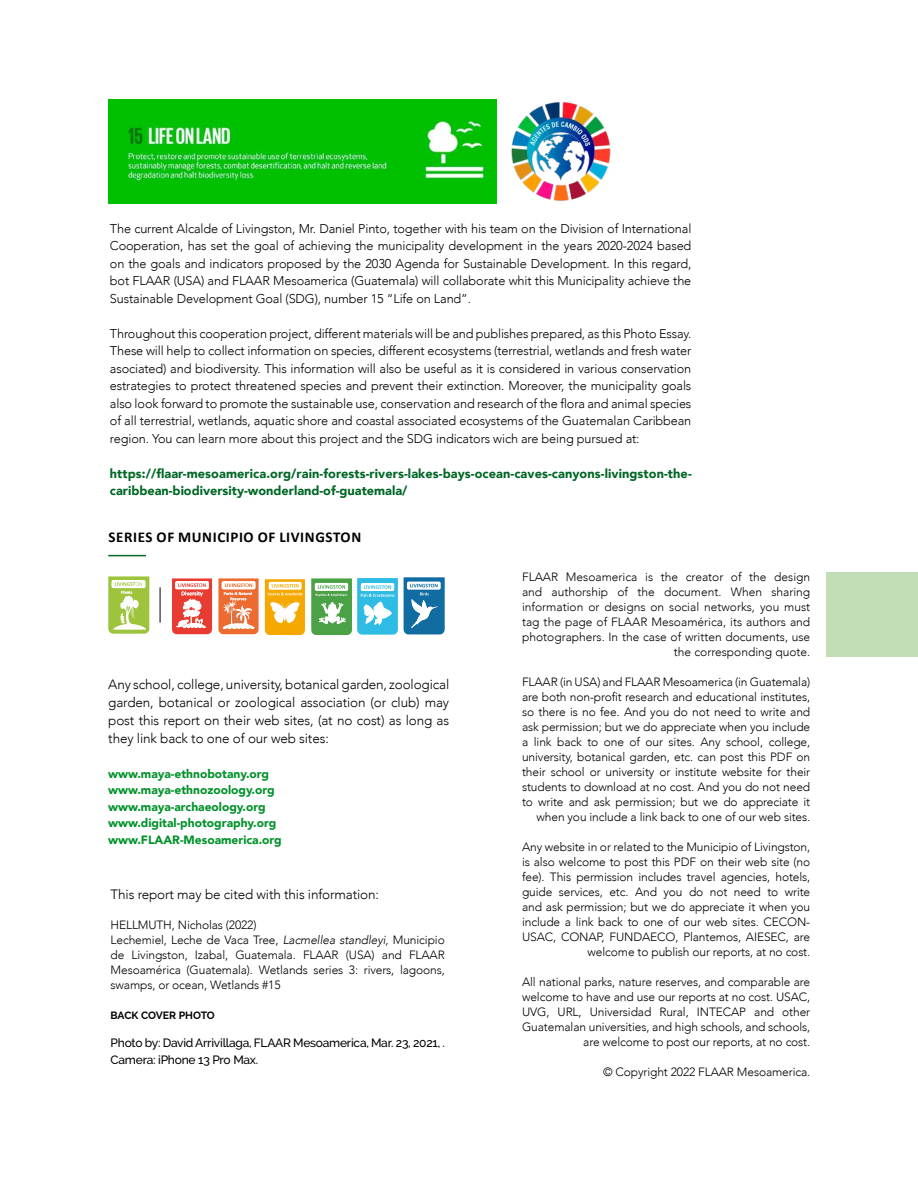
<style>
.page{position:relative;width:918px;height:1188px;background:#fff}
.page>*{position:absolute;margin:0;border:0;box-sizing:border-box;transform-origin:0 0}
.t1{font:700 15px "Calibri";letter-spacing:.04em;color:#000}
.t2{font:300 13.5px/18px "Avenir";letter-spacing:-.01em;color:#000;text-align:justify}
.t3{font:300 12.75px/17.5px "Avenir";letter-spacing:-.01em;color:#000;text-align:justify}
.t4{font:900 12.75px/17.5px "Avenir";letter-spacing:.005em;color:#006725}
.t5{font:300 12px/15px "Avenir";letter-spacing:-.01em;color:#000;text-align:right}
.t6{font:900 12px/16.5px "Avenir";color:#00922a}
.t7{font:500 12px/16.5px "Raleway";letter-spacing:-.02em;color:#000}
.t8{font:700 10.5px "Raleway";letter-spacing:-.005em;color:#000}
.s1{font-style:italic}
</style>
<div class="page">
<div style="left:826px;top:572px;width:92px;height:84px;background:#c2deb7"></div>
<hr style="left:108px;top:555px;width:38px;height:1px;background:#006725">
<hr style="left:160px;top:587px;width:1px;height:36px;background:#000">
<svg style="left:218px;top:578px;width:41px;height:56px"></svg>
<svg style="left:172px;top:578px;width:40px;height:56px"></svg>
<svg style="left:404px;top:577px;width:41px;height:57px"></svg>
<svg style="left:311px;top:578px;width:87px;height:57px"></svg>
<svg style="left:108px;top:576px;width:41px;height:58px"></svg>
<svg style="left:265px;top:579px;width:40px;height:56px"></svg>
<img style="left:108px;top:99px;width:388px;height:104px">
<img style="left:511px;top:102px;width:100px;height:99px">
<p class="t3" style="left:110px;top:220px;width:583px">The current Alcalde of Livingston, Mr. Daniel Pinto, together with his team on the Division of International Cooperation, has set the goal of achieving the municipality development in the years 2020-2024 based on the goals and indicators proposed by the 2030 Agenda for Sustainable Development. In this regard, bot FLAAR (USA) and FLAAR Mesoamerica (Guatemala) will collaborate whit this Municipality achieve the Sustainable Development Goal (SDG), number 15 “Life on Land”.</p>
<p class="t3" style="left:110px;top:325px;width:583px">Throughout this cooperation project, different materials will be and publishes prepared, as this Photo Essay.<br>These will help to collect information on species, different ecosystems (terrestrial, wetlands and fresh water asociated) and biodiversity. This information will also be useful as it is considered in various conservation estrategies to protect threatened species and prevent their extinction. Moreover, the municipality goals also look forward to promote the sustainable use, conservation and research of the flora and animal species of all terrestrial, wetlands, aquatic shore and coastal associated ecosystems of the Guatemalan Caribbean region. You can learn more about this project and the SDG indicators wich are being pursued at:</p>
<p class="t4" style="left:110px;top:464px;width:583px">https://flaar-mesoamerica.org/rain-forests-rivers-lakes-bays-ocean-caves-canyons-livingston-the&shy;caribbean-biodiversity-wonderland-of-guatemala/</p>
<p class="t1" style="left:109px;top:527px;width:254px">SERIES OF MUNICIPIO OF LIVINGSTON</p>
<p class="t2" style="left:108px;top:675px;width:342px">Any school, college, university, botanical garden, zoological garden, botanical or zoological association (or club) may post this report on their web sites, (at no cost) as long as they link back to one of our web sites:</p>
<p class="t6" style="left:108px;top:765px;width:175px">www.maya-ethnobotany.org www.maya-ethnozoology.org www.maya-archaeology.org www.digital-photography.org www.FLAAR-Mesoamerica.org</p>
<p class="t2" style="left:111px;top:885px;width:270px">This report may be cited with this information:</p>
<p class="t5" style="left:111px;top:917px;width:336px;text-align:left">HELLMUTH, Nicholas (2022)<br>Lechemiel, Leche de Vaca Tree, <span class="s1">Lacmellea standleyi,</span> Municipio de Livingston, Izabal, Guatemala. FLAAR (USA) and FLAAR Mesoamérica (Guatemala). Wetlands series 3: rivers, lagoons, swamps, or ocean, Wetlands #15</p>
<p class="t8" style="left:111px;top:1009px;width:106px">BACK COVER PHOTO</p>
<p class="t7" style="left:111px;top:1035px;width:336px">Photo by: David Arrivillaga, FLAAR Mesoamerica, Mar. 23, 2021, .<br>Camera: iPhone 13 Pro Max.</p>
<p class="t5" style="left:522px;top:570px;width:290px">FLAAR Mesoamerica is the creator of the design and authorship of the document. When sharing information or designs on social networks, you must tag the page of FLAAR Mesoamérica, its authors and photographers. In the case of written documents, use the corresponding quote.</p>
<p class="t5" style="left:522px;top:675px;width:290px">FLAAR (in USA) and FLAAR Mesoamerica (in Guatemala) are both non-profit research and educational institutes, so there is no fee. And you do not need to write and ask permission; but we do appreciate when you include a link back to one of our sites. Any school, college, university, botanical garden, etc. can post this PDF on their school or university or institute website for their students to download at no cost. And you do not need to write and ask permission; but we do appreciate it when you include a link back to one of our web sites.</p>
<p class="t5" style="left:522px;top:840px;width:290px">Any website in or related to the Municipio of Livingston, is also welcome to post this PDF on their web site (no fee). This permission includes travel agencies, hotels, guide services, etc. And you do not need to write and ask permission; but we do appreciate it when you include a link back to one of our web sites. CECON-USAC, CONAP, FUNDAECO, Plantemos, AIESEC, are welcome to publish our reports, at no cost.</p>
<p class="t5" style="left:522px;top:975px;width:290px">All national parks, nature reserves, and comparable are welcome to have and use our reports at no cost. USAC, UVG, URL, Universidad Rural, INTECAP and other Guatemalan universities, and high schools, and schools, are welcome to post our reports, at no cost.</p>
<p class="t5" style="left:603px;top:1065px;width:209px">© Copyright 2022 FLAAR Mesoamerica.</p>
</div>
